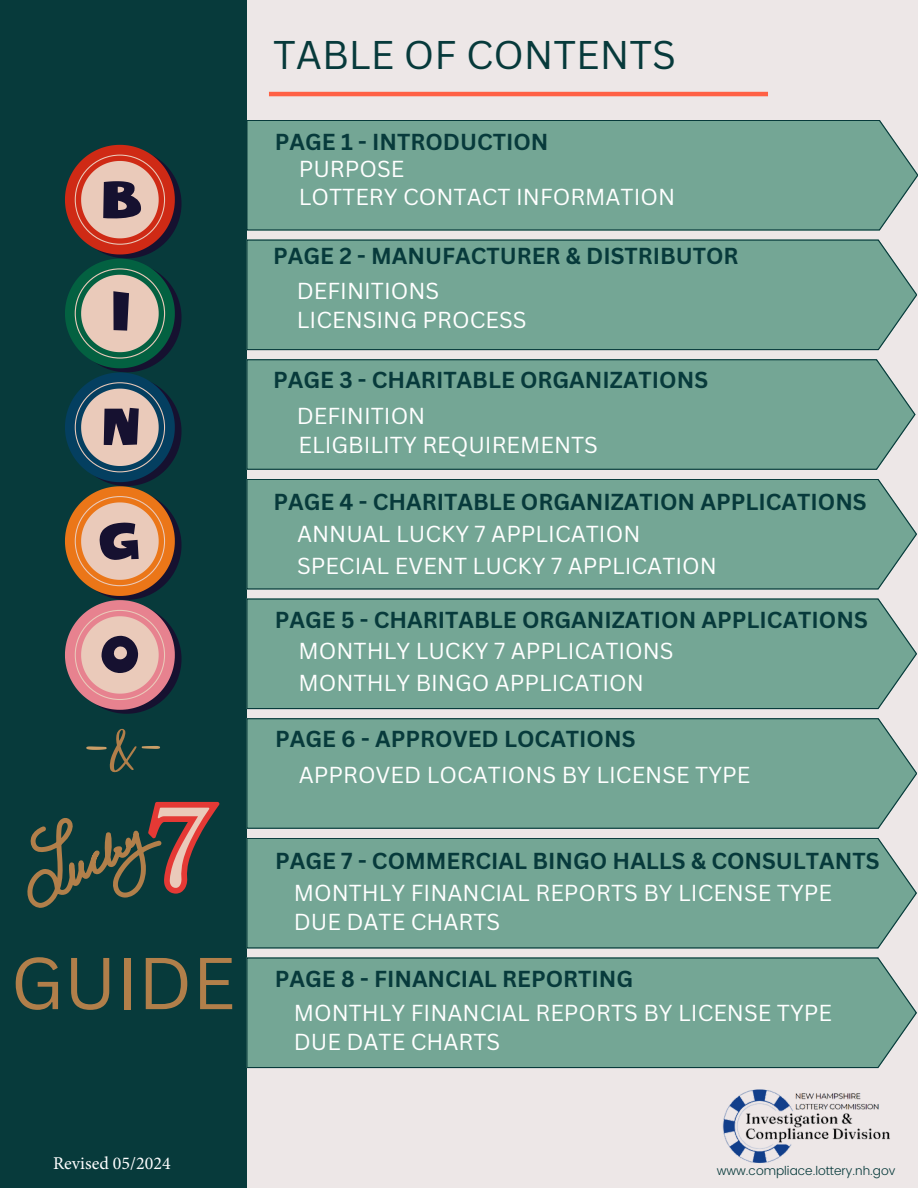
<style>
.page{position:relative;width:918px;height:1188px;background:#ede7e7}
.page>*{position:absolute;margin:0;border:0;box-sizing:border-box;transform-origin:0 0}
.t1{font:71.7px "Canva Sans";color:#b17f4a}
.t2{font:39px "Canva Sans";color:#073a3b}
.t3{font:22.5px "Canva Sans";color:#fff}
.t4{font:700 22.5px "Canva Sans";color:#073a3b}
.t5{font:18px "Minion Pro";color:#fff}
.t6{font:300 12.3px "Poppins";color:#073a3b}
</style>
<div class="page">
<div style="left:246px;top:120px;width:672px;height:111px;background:#74a695"></div>
<div style="left:0;top:0;width:246px;height:1188px;background:#073a3b"></div>
<svg style="left:65px;top:145px;width:117px;height:569px"></svg>
<svg style="left:27px;top:802px;width:192px;height:106px"></svg>
<svg style="left:86px;top:729px;width:74px;height:43px"></svg>
<hr style="left:269px;top:92px;width:499px;height:4px;background:#ff6145">
<img style="left:722px;top:1089px;width:168px;height:75px">
<div style="left:246px;top:240px;width:671px;height:110px;background:#74a695"></div>
<div style="left:246px;top:360px;width:670px;height:110px;background:#74a695"></div>
<div style="left:246px;top:479px;width:671px;height:110px;background:#74a695"></div>
<div style="left:246px;top:599px;width:671px;height:110px;background:#74a695"></div>
<div style="left:246px;top:838px;width:671px;height:110px;background:#74a695"></div>
<div style="left:246px;top:958px;width:671px;height:110px;background:#74a695"></div>
<div style="left:246px;top:719px;width:671px;height:110px;background:#74a695"></div>
<p class="t1" style="left:11px;top:933px;width:226px">GUIDE</p>
<p class="t2" style="left:273px;top:27px;width:404px">TABLE OF CONTENTS</p>
<p class="t4" style="left:275px;top:126px;width:275px">PAGE 1 - INTRODUCTION</p>
<p class="t3" style="left:299px;top:181px;width:378px">LOTTERY CONTACT INFORMATION</p>
<h3 class="t3" style="left:299px;top:153px;width:107px">PURPOSE</h3>
<p class="t4" style="left:273px;top:240px;width:467px">PAGE 2 - MANUFACTURER &amp; DISTRIBUTOR</p>
<h1 class="t3" style="left:297px;top:275px;width:144px">DEFINITIONS</h1>
<h2 class="t3" style="left:297px;top:304px;width:231px">LICENSING PROCESS</h2>
<h3 class="t4" style="left:273px;top:364px;width:436px">PAGE 3 - CHARITABLE ORGANIZATIONS</h3>
<p class="t3" style="left:297px;top:400px;width:130px">DEFINITION</p>
<p class="t3" style="left:299px;top:429px;width:301px">ELIGBILITY REQUIREMENTS</p>
<h3 class="t4" style="left:273px;top:486px;width:595px">PAGE 4 - CHARITABLE ORGANIZATION APPLICATIONS</h3>
<p class="t3" style="left:297px;top:518px;width:345px">ANNUAL LUCKY 7 APPLICATION</p>
<p class="t3" style="left:297px;top:550px;width:421px">SPECIAL EVENT LUCKY 7 APPLICATION</p>
<h3 class="t4" style="left:275px;top:604px;width:594px">PAGE 5 - CHARITABLE ORGANIZATION APPLICATIONS</h3>
<p class="t3" style="left:299px;top:635px;width:377px">MONTHLY LUCKY 7 APPLICATIONS</p>
<p class="t3" style="left:299px;top:667px;width:347px">MONTHLY BINGO APPLICATION</p>
<p class="t4" style="left:275px;top:723px;width:362px">PAGE 6 - APPROVED LOCATIONS</p>
<h3 class="t3" style="left:299px;top:759px;width:453px">APPROVED LOCATIONS BY LICENSE TYPE</h3>
<h3 class="t4" style="left:275px;top:845px;width:606px">PAGE 7 - COMMERCIAL BINGO HALLS &amp; CONSULTANTS</h3>
<p class="t3" style="left:294px;top:877px;width:540px">MONTHLY FINANCIAL REPORTS BY LICENSE TYPE</p>
<p class="t3" style="left:294px;top:906px;width:208px">DUE DATE CHARTS</p>
<h3 class="t4" style="left:275px;top:963px;width:360px">PAGE 8 - FINANCIAL REPORTING</h3>
<p class="t3" style="left:294px;top:997px;width:540px">MONTHLY FINANCIAL REPORTS BY LICENSE TYPE</p>
<p class="t3" style="left:294px;top:1026px;width:208px">DUE DATE CHARTS</p>
<p class="t5" style="left:53px;top:1151px;width:119px">Revised 05/2024</p>
<p class="t6" style="left:717px;top:1164px;width:180px">www.compliace.lottery.nh.gov</p>
</div>
